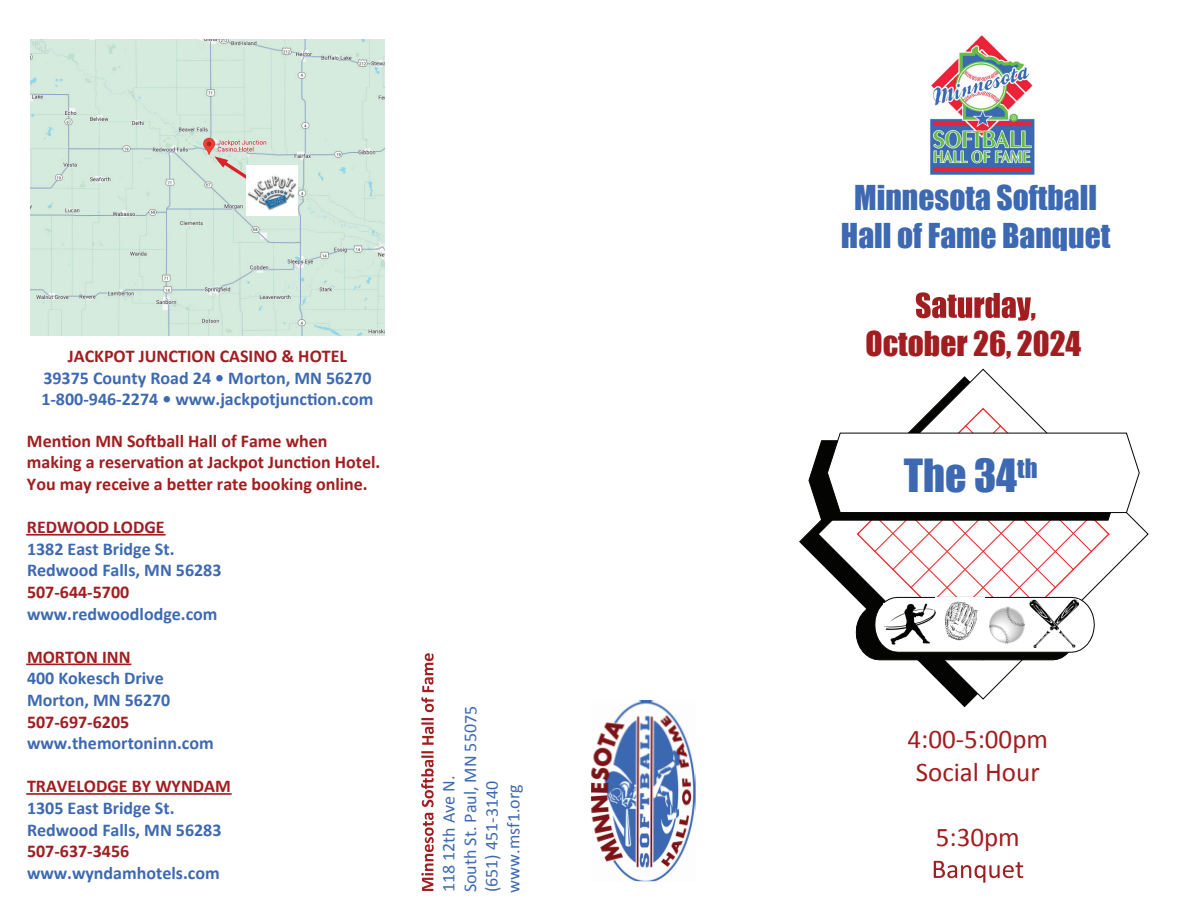
<style>
.page{position:relative;width:1188px;height:918px;background:#fff}
.page>*{position:absolute;margin:0;border:0;box-sizing:border-box;transform-origin:0 0}
.t1{font:42px "Impact";color:#3d69b2}
.t2{font:31.5px/37.8px "Impact";color:#3d69b2;text-align:center}
.t3{font:31.5px "Impact";color:#a21d20}
.t4{font:27px/32.4px "Calibri";color:#a21d20;text-align:center}
.t5{font:700 18px/21.6px "Calibri";color:#3d69b2}
.t6{font:700 18px/21.6px "Calibri";color:#a21d20}
.t7{font:18px/21.6px "Calibri";letter-spacing:-.005em;color:#3d69b2}
</style>
<div class="page">
<svg style="left:918px;top:369px;width:231px;height:331px"></svg>
<svg style="left:877px;top:407px;width:234px;height:254px"></svg>
<svg style="left:808px;top:425px;width:332px;height:235px"></svg>
<svg style="left:916px;top:292px;width:115px;height:29px"></svg>
<svg style="left:934px;top:861px;width:89px;height:22px"></svg>
<svg style="left:421px;top:653px;width:13px;height:238px"></svg>
<img style="left:591px;top:700px;width:105px;height:181px">
<img style="left:930px;top:35px;width:105px;height:140px">
<img style="left:936px;top:598px;width:49px;height:52px">
<img style="left:986px;top:602px;width:43px;height:46px">
<img style="left:1030px;top:600px;width:48px;height:48px">
<img style="left:884px;top:604px;width:51px;height:40px">
<img style="left:30px;top:40px;width:355px;height:296px">
<hr style="left:27px;top:534px;width:138px;height:2px;background:#a21d20">
<hr style="left:27px;top:664px;width:104px;height:1px;background:#a21d20">
<hr style="left:27px;top:793px;width:204px;height:2px;background:#a21d20">
<svg style="left:212px;top:153px;width:47px;height:35px"></svg>
<img style="left:246px;top:165px;width:51px;height:51px">
<p class="t6" style="left:68px;top:345px;width:281px">JACKPOT JUNCTION CASINO &amp; HOTEL</p>
<p class="t5" style="left:41px;top:367px;width:334px">39375 County Road 24 • Morton, MN 56270<br>1-800-946-2274 • www.jackpotjunction.com</p>
<p class="t6" style="left:27px;top:430px;width:355px">Mention MN Softball Hall of Fame when making a reservation at Jackpot Junction Hotel.<br>You may receive a better rate booking online.</p>
<p class="t6" style="left:27px;top:516px;width:139px">REDWOOD LODGE</p>
<p class="t5" style="left:27px;top:538px;width:196px">1382 East Bridge St.<br>Redwood Falls, MN 56283</p>
<p class="t6" style="left:27px;top:581px;width:104px">507-644-5700</p>
<p class="t5" style="left:27px;top:603px;width:192px">www.redwoodlodge.com</p>
<p class="t6" style="left:27px;top:646px;width:105px">MORTON INN</p>
<p class="t5" style="left:27px;top:668px;width:145px">400 Kokesch Drive<br>Morton, MN 56270</p>
<p class="t6" style="left:27px;top:711px;width:104px">507-697-6205</p>
<p class="t5" style="left:27px;top:732px;width:188px">www.themortoninn.com</p>
<p class="t6" style="left:27px;top:776px;width:205px">TRAVELODGE BY WYNDAM</p>
<p class="t5" style="left:27px;top:797px;width:196px">1305 East Bridge St.<br>Redwood Falls, MN 56283</p>
<p class="t6" style="left:27px;top:840px;width:104px">507-637-3456</p>
<p class="t5" style="left:27px;top:862px;width:194px">www.wyndamhotels.com</p>
<p class="t7" style="left:438px;top:893px;width:188px;rotate:-90deg">811 ht21 A v e N .<br>ht uoS P. t S M, l ua N 57055<br>0413 - 154) 156 (<br>www.m 1fs .org</p>
<h2 class="t2" style="left:841px;top:178px;width:271px">Minnesota Softball<br>Hall of Fame Banquet</h2>
<h2 class="t3" style="left:1031px;top:281px;width:7px">,</h2>
<h2 class="t3" style="left:865px;top:319px;width:217px">October 26, 2024</h2>
<h1 class="t1" style="left:904px;top:443px;width:135px">The 34<sup>th</sup></h1>
<h3 class="t4" style="left:907px;top:723px;width:142px">4:00-5:00pm<br>Social Hour</h3>
<h3 class="t4" style="left:936px;top:820px;width:86px">5:30pm</h3>
</div>
